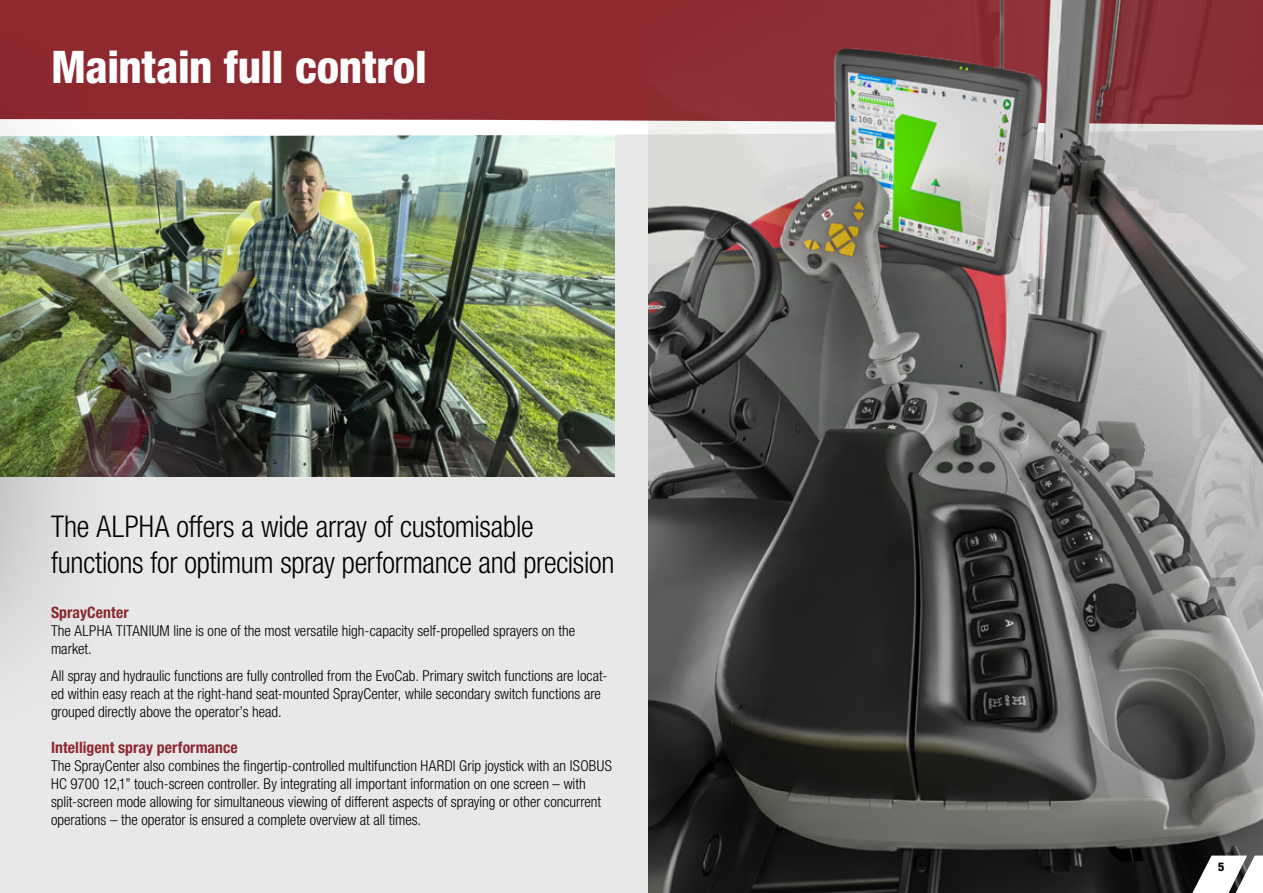
<style>
.page{position:relative;width:1263px;height:893px;background:#fff}
.page>*{position:absolute;margin:0;border:0;box-sizing:border-box;transform-origin:0 0}
.t1{font:800 condensed 45px "Helvetica Neue LTW1 G";letter-spacing:-.005em;color:#fff}
.t2{font:300 condensed 30px/36px "Helvetica Neue LTW1 G";letter-spacing:-.01em;color:#000}
.t3{font:700 condensed 15.75px "Helvetica Neue LTW1 G";letter-spacing:.005em;color:#8e2930}
.t4{font:300 condensed 15px/18px "Helvetica Neue LTW1 G";color:#000}
.t5{font:800 condensed 12px "Helvetica Neue LTW1 G";color:#000}
</style>
<div class="page">
<div style="left:0;top:128px;width:1263px;height:765px;background:#e8e8e8"></div>
<img style="left:144px;top:136px;width:470px;height:340px">
<div style="left:0;top:0;width:1263px;height:128px;background:#8e2930"></div>
<svg style="left:144px;top:119px;width:505px;height:17px;background:#f8f4f4"></svg>
<div style="left:0;top:0;width:144px;height:755px;background:#000;opacity:.3"></div>
<img style="left:649px;top:0;width:614px;height:893px">
<hr style="left:0;top:499px;width:1px;height:326px;background:#e8e8e8">
<svg style="left:1186px;top:855px;width:77px;height:38px;background:#b6b6b6"></svg>
<h1 class="t1" style="left:51px;top:40px;width:377px">Maintain full control</h1>
<h2 class="t2" style="left:51px;top:509px;width:565px">The ALPHA offers a wide array of customisable functions for optimum spray performance and precision</h2>
<p class="t3" style="left:51px;top:603px;width:79px">SprayCenter</p>
<p class="t4" style="left:51px;top:622px;width:526px">The ALPHA TITANIUM line is one of the most versatile high-capacity self-propelled sprayers on the market.</p>
<p class="t4" style="left:51px;top:667px;width:558px">All spray and hydraulic functions are fully controlled from the EvoCab. Primary switch functions are locat&shy;ed within easy reach at the right-hand seat-mounted SprayCenter, while secondary switch functions are grouped directly above the operator’s head.</p>
<p class="t3" style="left:51px;top:738px;width:188px">Intelligent spray performance</p>
<p class="t4" style="left:51px;top:757px;width:562px">The SprayCenter also combines the fingertip-controlled multifunction HARDI Grip joystick with an ISOBUS HC 9700 12,1” touch-screen controller. By integrating all important information on one screen – with split-screen mode allowing for simultaneous viewing of different aspects of spraying or other concurrent operations – the operator is ensured a complete overview at all times.</p>
<p class="t5" style="left:1218px;top:860px;width:8px">5</p>
</div>
